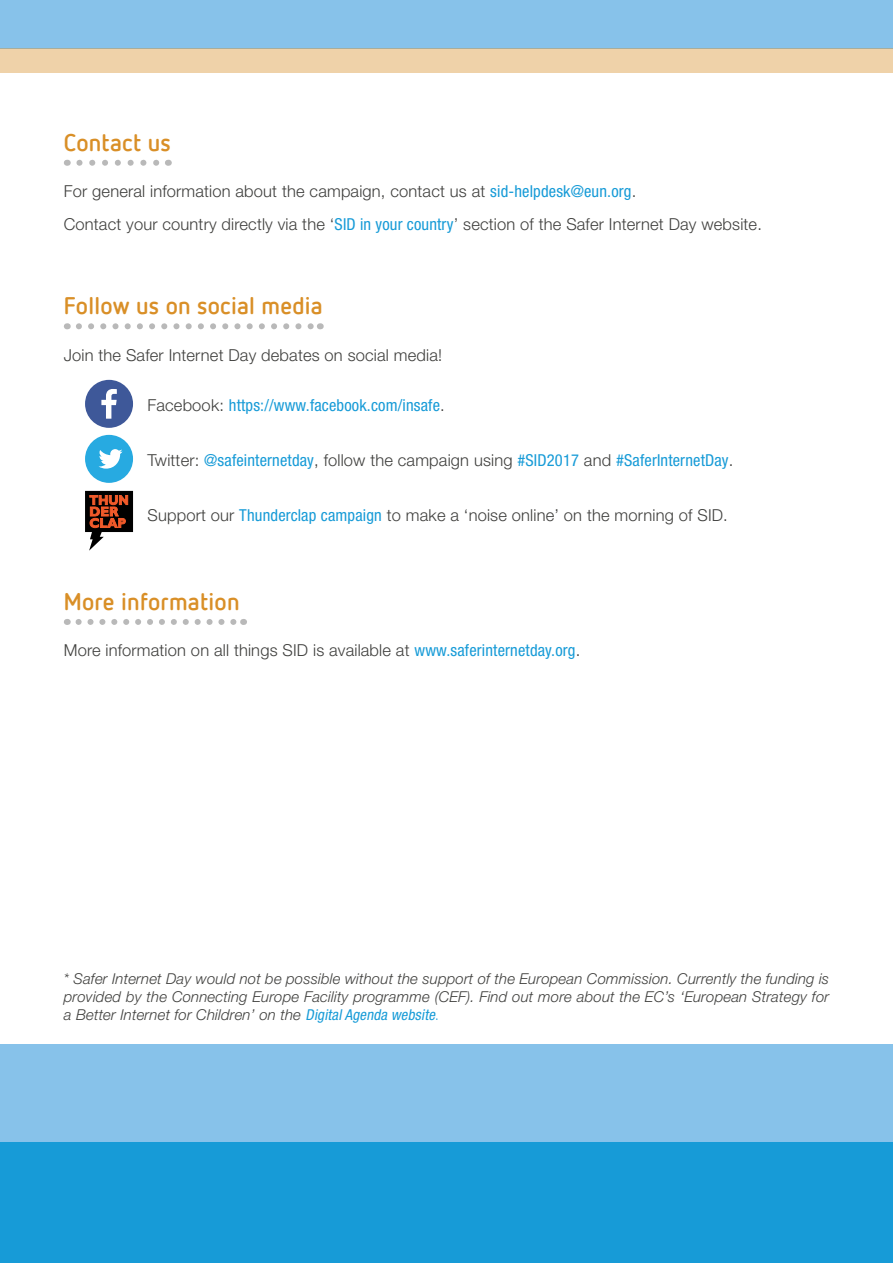
<style>
.page{position:relative;width:893px;height:1263px;background:#fff}
.page>*{position:absolute;margin:0;border:0;box-sizing:border-box;transform-origin:0 0}
.t1{font:700 24px "Netto OT";letter-spacing:.01em;color:#d98f27}
.t2{font:300 16.5px/33px "Helvetica Neue";letter-spacing:.01em;color:#40403e}
.t3{font:condensed 16.5px "Helvetica Neue";letter-spacing:.01em;color:#179bd7}
.t4{font:italic 300 15px/18px "Helvetica Neue";letter-spacing:.01em;color:#40403e;text-align:justify}
.s1{font-weight:400;font-stretch:condensed;color:#179bd7}
.s2{font-weight:300;font-stretch:normal;color:#40403e}
.s3{font-style:normal;font-stretch:condensed;color:#179bd7}
</style>
<div class="page">
<svg style="left:79px;top:160px;width:81px;height:6px"></svg>
<svg style="left:79px;top:323px;width:235px;height:6px"></svg>
<svg style="left:79px;top:619px;width:158px;height:6px"></svg>
<div style="left:85px;top:380px;width:48px;height:48px;background:#3e5899;border-radius:50%"></div>
<svg style="left:101px;top:389px;width:16px;height:30px"></svg>
<div style="left:85px;top:435px;width:48px;height:48px;background:#27aae1;border-radius:50%"></div>
<svg style="left:99px;top:449px;width:24px;height:20px"></svg>
<svg style="left:85px;top:491px;width:48px;height:60px"></svg>
<div style="left:0;top:1135px;width:893px;height:128px;background:#179bd7"></div>
<div style="left:0;top:1044px;width:893px;height:98px;background:#87c2ea"></div>
<div style="left:0;top:0;width:893px;height:48px;background:#87c2ea"></div>
<div style="left:0;top:48px;width:893px;height:24px;background:#efd2a9"></div>
<h1 class="t1" style="left:64px;top:129px;width:109px">Contact us</h1>
<p class="t2" style="left:64px;top:175px;width:700px">For general information about the campaign, contact us at <span class="s1">sid-helpdesk@eun.org</span>.<br>Contact your country directly via the ‘<span class="s1">SID in your country</span>’ section of the Safer Internet Day website.</p>
<h1 class="t1" style="left:64px;top:292px;width:260px">Follow us on social media</h1>
<p class="t2" style="left:64px;top:338px;width:380px">Join the Safer Internet Day debates on social media!</p>
<p class="t3" style="left:147px;top:395px;width:299px"><span class="s2">Facebook:</span> https://www.facebook.com/insafe<span class="s2">.</span></p>
<p class="t3" style="left:147px;top:450px;width:587px"><span class="s2">Twitter:</span> @safeinternetday<span class="s2">, follow the campaign using</span> #SID2017 <span class="s2">and</span> #SaferInternetDay<span class="s2">.</span></p>
<p class="t2" style="left:147px;top:498px;width:582px">Support our <span class="s1">Thunderclap campaign</span> to make a ‘noise online’ on the morning of SID.</p>
<h1 class="t1" style="left:64px;top:588px;width:177px">More information</h1>
<p class="t2" style="left:64px;top:634px;width:518px">More information on all things SID is available at <span class="s1">www.saferinternetday.org</span>.</p>
<p class="t4" style="left:64px;top:969px;width:767px">* Safer Internet Day would not be possible without the support of the European Commission. Currently the funding is provided by the Connecting Europe Facility programme (CEF). Find out more about the EC’s ‘European Strategy for a Better Internet for Children’ on the <span class="s1">DigitalAgenda website</span><span class="s3">.</span></p>
</div>
